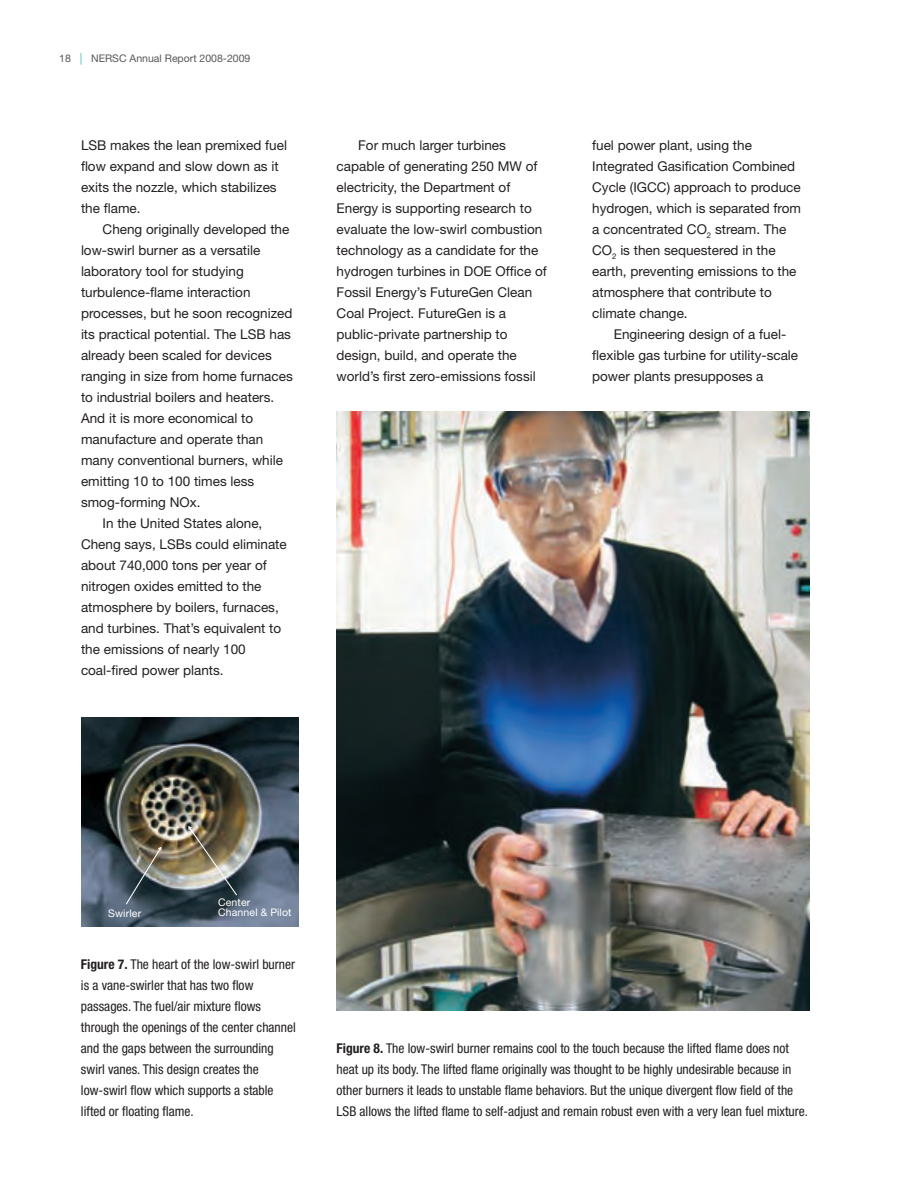
<style>
.page{position:relative;width:918px;height:1188px;background:#fff}
.page>*{position:absolute;margin:0;border:0;box-sizing:border-box;transform-origin:0 0}
.Body{font:13.5px/21px "Helvetica Neue";color:#231f20}
.t1{font:condensed 13.5px/21px "Helvetica Neue";color:#231f20}
.t2{font:10.5px "Helvetica Neue";color:#57585a}
.t3{font:10.5px/10.5px "Helvetica Neue LT Std";letter-spacing:.015em;color:#fff}
.s1{font-weight:700}
</style>
<div class="page">
<svg style="left:81px;top:53px;width:1px;height:12px"></svg>
<img style="left:81px;top:717px;width:218px;height:210px">
<svg style="left:125px;top:847px;width:37px;height:59px;background:#565e5e"></svg>
<img style="left:188px;top:826px;width:50px;height:71px">
<img style="left:337px;top:412px;width:473px;height:599px">
<p class="t2" style="left:59px;top:52px;width:13px">18</p>
<p class="t2" style="left:91px;top:52px;width:161px">NERSC Annual Report 2008-2009</p>
<p class="Body" style="left:81px;top:135px;width:208px">LSB makes the lean premixed fuel flow expand and slow down as it exits the nozzle, which stabilizes the flame.</p>
<p class="Body" style="left:81px;top:219px;width:213px;text-indent:22px">Cheng originally developed the low-swirl burner as a versatile laboratory tool for studying turbulence-flame interaction processes, but he soon recognized its practical potential. The LSB has already been scaled for devices ranging in size from home furnaces to industrial boilers and heaters.<br>And it is more economical to manufacture and operate than many conventional burners, while emitting 10 to 100 times less smog-forming NOx.</p>
<p class="Body" style="left:81px;top:513px;width:207px;text-indent:22px">In the United States alone,<br>Cheng says, LSBs could eliminate about 740,000 tons per year of nitrogen oxides emitted to the atmosphere by boilers, furnaces, and turbines. That’s equivalent to the emissions of nearly 100 coal-fired power plants.</p>
<p class="Body" style="left:337px;top:135px;width:212px;text-indent:22px">For much larger turbines capable of generating 250 MW of electricity, the Department of<br>Energy is supporting research to evaluate the low-swirl combustion technology as a candidate for the hydrogen turbines in DOE Office of<br>Fossil Energy’s FutureGen Clean<br>Coal Project. FutureGen is a public-private partnership to design, build, and operate the world’s first zero-emissions fossil</p>
<p class="Body" style="left:592px;top:135px;width:210px">fuel power plant, using the<br>Integrated Gasification Combined<br>Cycle (IGCC) approach to produce hydrogen, which is separated from a concentrated CO<sub>2</sub> stream. The<br>CO<sub>2</sub> is then sequestered in the earth, preventing emissions to the atmosphere that contribute to climate change.</p>
<p class="Body" style="left:592px;top:324px;width:207px;text-indent:22px">Engineering design of a fuel&shy;flexible gas turbine for utility-scale power plants presupposes a</p>
<p class="t3" style="left:108px;top:908px;width:35px">Swirler</p>
<p class="t3" style="left:218px;top:897px;width:75px">Center<br>Channel &amp; Pilot</p>
<p class="t1" style="left:81px;top:954px;width:216px"><span class="s1">Figure 7.</span> The heart of the low-swirl burner is a vane-swirler that has two flow passages. The fuel/air mixture flows through the openings of the center channel and the gaps between the surrounding swirl vanes. This design creates the low-swirl flow which supports a stable lifted or floating flame.</p>
<p class="t1" style="left:337px;top:1038px;width:473px"><span class="s1">Figure 8.</span> The low-swirl burner remains cool to the touch because the lifted flame does not heat up its body. The lifted flame originally was thought to be highly undesirable because in other burners it leads to unstable flame behaviors. But the unique divergent flow field of the LSB allows the lifted flame to self-adjust and remain robust even with a very lean fuel mixture.</p>
</div>
